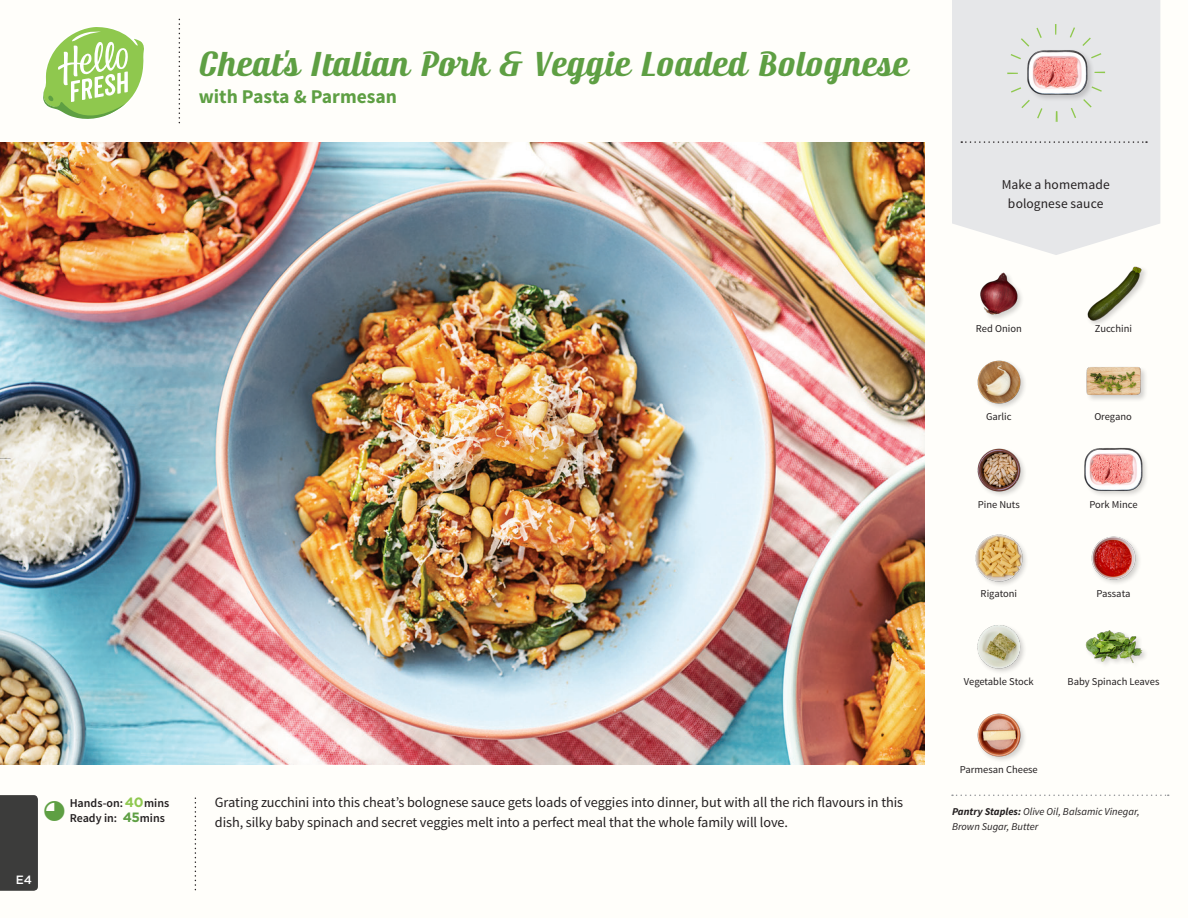
<style>
.page{position:relative;width:1188px;height:918px;background:#fffefa}
.page>*{position:absolute;margin:0;border:0;box-sizing:border-box;transform-origin:0 0}
.T09_EUROPE{font:36px "Ritts Cursive";color:#5e9f43}
.T09_EUROPE-2{font:700 19.5px "Source Sans Pro";color:#5e9f43}
._05_Story{font:14.25px/19.5px "Source Sans Pro";letter-spacing:-.005em;color:#231f20}
._02_Hello{font:13.5px/18.9px "Source Sans Pro";letter-spacing:.01em;color:#231f20;text-align:center}
._04_Intro{font:600 12px "Source Sans Pro";color:#231f20}
.T16_ITALIAN{font:500 12px "Gotham";color:#fff}
._18_FRONT_ingredient{font:10.5px "Source Sans Pro";color:#231f20}
._18_1_Pantry_Item{font:italic 10.5px/15px "Source Sans Pro";color:#231f20}
.s1{font-family:"Gotham";font-weight:700;font-size:13.5px;color:#8fc84e}
.s2{font-family:"Gotham";font-weight:700;font-size:13.5px;color:#5e9f43}
.s3{font-weight:700}
</style>
<div class="page">
<img style="left:977px;top:625px;width:47px;height:47px">
<img style="left:977px;top:713px;width:48px;height:47px">
<div style="left:1085px;top:629px;width:64px;height:41px;background:#231f20;opacity:.2"></div>
<img style="left:1085px;top:629px;width:58px;height:41px">
<img style="left:1091px;top:536px;width:48px;height:47px">
<img style="left:975px;top:534px;width:51px;height:51px">
<div style="left:1084px;top:447px;width:65px;height:51px;background:#231f20;opacity:.2"></div>
<img style="left:1085px;top:447px;width:57px;height:51px">
<img style="left:977px;top:448px;width:48px;height:47px">
<div style="left:1085px;top:366px;width:63px;height:37px;background:#231f20;opacity:.2"></div>
<img style="left:1085px;top:366px;width:57px;height:37px">
<img style="left:977px;top:360px;width:48px;height:47px">
<div style="left:1086px;top:265px;width:63px;height:63px;background:#231f20;opacity:.2"></div>
<img style="left:1086px;top:265px;width:56px;height:56px">
<img style="left:980px;top:272px;width:42px;height:47px">
<svg style="left:43px;top:27px;width:101px;height:92px"></svg>
<svg style="left:952px;top:0;width:208px;height:255px;background:#e7e8ea"></svg>
<svg style="left:961px;top:141px;width:186px;height:2px"></svg>
<div style="left:1027px;top:49px;width:67px;height:53px;background:#231f20;opacity:.2"></div>
<img style="left:1028px;top:43px;width:60px;height:60px">
<div style="left:1007px;top:24px;width:98px;height:98px;border:11px dashed #8fc84e;border-radius:50%"></div>
<div style="left:0;top:795px;width:38px;height:96px;background:#3c3c3b"></div>
<img style="left:0;top:142px;width:925px;height:623px">
<svg style="left:952px;top:795px;width:217px;height:1px"></svg>
<p class="T09_EUROPE" style="left:199px;top:43px;width:712px">Cheat's Italian Pork &amp; Veggie Loaded Bolognese</p>
<p class="T09_EUROPE-2" style="left:199px;top:84px;width:200px">with Pasta &amp; Parmesan</p>
<p class="_02_Hello" style="left:1002px;top:175px;width:109px">Make a homemade bolognese sauce</p>
<p class="T16_ITALIAN" style="left:16px;top:872px;width:18px">E4</p>
<p class="_04_Intro" style="left:70px;top:796px;width:101px">Hands-on:<span class="s1">40</span>mins</p>
<p class="_04_Intro" style="left:70px;top:811px;width:97px">Ready in: <span class="s2">45</span>mins</p>
<p class="_05_Story" style="left:215px;top:793px;width:690px">Grating zucchini into this cheat’s bolognese sauce gets loads of veggies into dinner, but with all the rich flavours in this dish, silky baby spinach and secret veggies melt into a perfect meal that the whole family will love.</p>
<p class="_18_FRONT_ingredient" style="left:976px;top:322px;width:47px">Red Onion</p>
<p class="_18_FRONT_ingredient" style="left:1095px;top:322px;width:39px">Zucchini</p>
<p class="_18_FRONT_ingredient" style="left:986px;top:410px;width:27px">Garlic</p>
<p class="_18_FRONT_ingredient" style="left:1094px;top:410px;width:39px">Oregano</p>
<p class="_18_FRONT_ingredient" style="left:978px;top:498px;width:44px">Pine Nuts</p>
<p class="_18_FRONT_ingredient" style="left:1089px;top:498px;width:50px">Pork Mince</p>
<p class="_18_FRONT_ingredient" style="left:981px;top:587px;width:38px">Rigatoni</p>
<p class="_18_FRONT_ingredient" style="left:1097px;top:587px;width:35px">Passata</p>
<p class="_18_FRONT_ingredient" style="left:964px;top:675px;width:71px">Vegetable Stock</p>
<p class="_18_FRONT_ingredient" style="left:1068px;top:675px;width:93px">Baby Spinach Leaves</p>
<p class="_18_FRONT_ingredient" style="left:960px;top:763px;width:79px">Parmesan Cheese</p>
<p class="_18_1_Pantry_Item" style="left:952px;top:804px;width:189px"><span class="s3">Pantry Staples:</span> Olive Oil, Balsamic Vinegar,<br>Brown Sugar, Butter</p>
</div>
